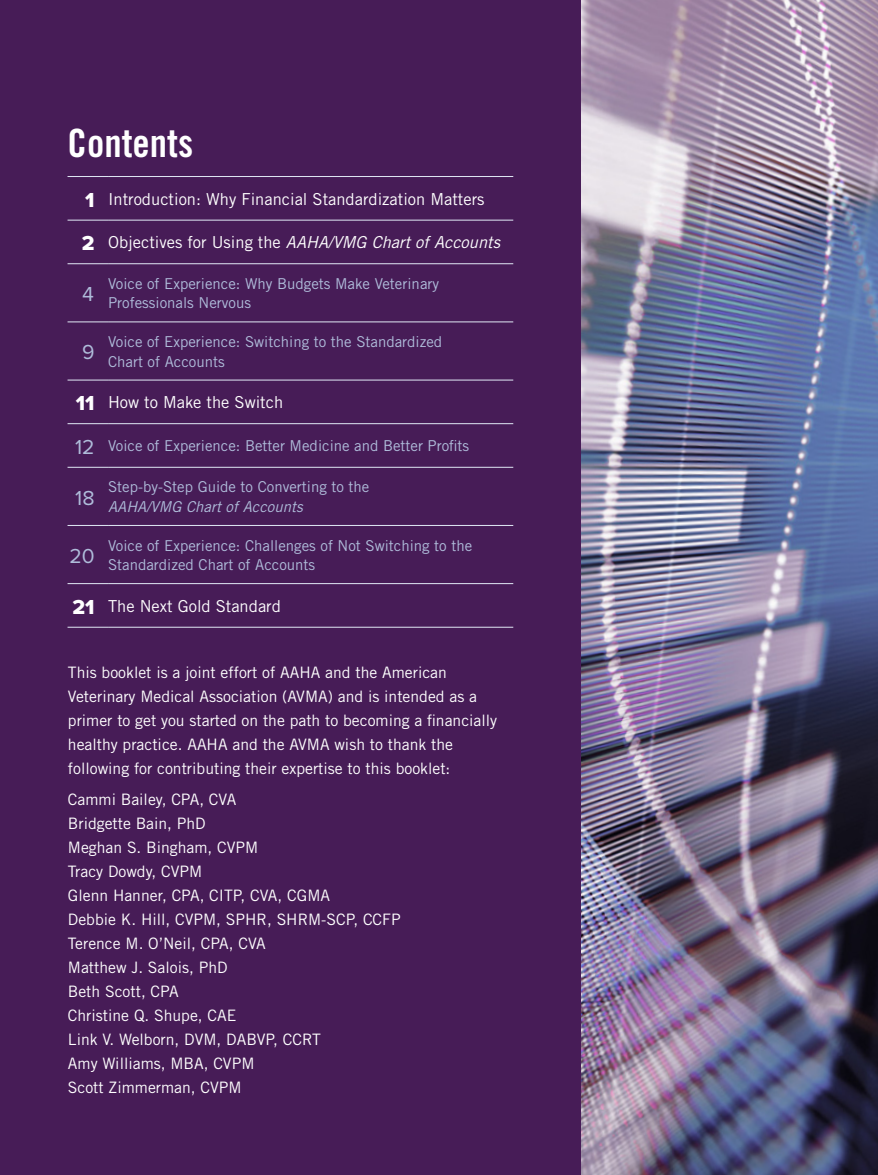
<style>
.page{position:relative;width:878px;height:1175px;background:#fff}
.page>*{position:absolute;margin:0;border:0;box-sizing:border-box;transform-origin:0 0}
.t1{font:39px "Trade Gothic Bold Cond Twenty";color:#fff}
.t2{font:21px "Proxima Nova";color:#afbcda}
.t3{font:16.5px "Trade Gothic";color:#fff}
.t4{font:italic 16.5px "Trade Gothic";color:#fff}
.t5{font:15.75px/24px "Trade Gothic";color:#fff}
.t6{font:15px/19.5px "Trade Gothic";color:#afbcda}
.t7{font:italic 15px "Trade Gothic";color:#afbcda}
.s1{font-family:"Proxima Nova Extrabld";font-size:21px}
.s2{font-family:"Proxima Nova Extrabld";font-style:normal;font-size:21px}
.s3{font-style:normal}
.s4{font-family:"Proxima Nova";font-size:21px}
</style>
<div class="page">
<img style="left:580px;top:0;width:298px;height:1174px">
<div style="left:0;top:0;width:580px;height:1174px;background:#471c57"></div>
<hr style="left:68px;top:220px;width:40px;height:1px;background:#e1e9f6">
<hr style="left:108px;top:220px;width:405px;height:1px;background:#e1e9f6">
<hr style="left:68px;top:263px;width:40px;height:1px;background:#e1e9f6">
<hr style="left:108px;top:263px;width:405px;height:1px;background:#e1e9f6">
<hr style="left:68px;top:321px;width:40px;height:1px;background:#e1e9f6">
<hr style="left:108px;top:321px;width:405px;height:1px;background:#e1e9f6">
<hr style="left:68px;top:380px;width:40px;height:1px;background:#e1e9f6">
<hr style="left:108px;top:380px;width:405px;height:1px;background:#e1e9f6">
<hr style="left:68px;top:423px;width:40px;height:1px;background:#e1e9f6">
<hr style="left:108px;top:423px;width:405px;height:1px;background:#e1e9f6">
<hr style="left:68px;top:467px;width:40px;height:1px;background:#e1e9f6">
<hr style="left:108px;top:467px;width:405px;height:1px;background:#e1e9f6">
<hr style="left:68px;top:525px;width:40px;height:1px;background:#e1e9f6">
<hr style="left:108px;top:525px;width:405px;height:1px;background:#e1e9f6">
<hr style="left:68px;top:627px;width:40px;height:1px;background:#e1e9f6">
<hr style="left:108px;top:627px;width:405px;height:1px;background:#e1e9f6">
<hr style="left:108px;top:176px;width:405px;height:1px;background:#e1e9f6">
<hr style="left:108px;top:583px;width:405px;height:1px;background:#e1e9f6">
<hr style="left:68px;top:176px;width:40px;height:1px;background:#e1e9f6">
<hr style="left:68px;top:583px;width:40px;height:1px;background:#e1e9f6">
<h1 class="t1" style="left:68px;top:119px;width:127px">Contents</h1>
<p class="t3" style="left:85px;top:189px;width:401px"><span class="s1">1</span> Introduction: Why Financial Standardization Matters</p>
<p class="t4" style="left:82px;top:232px;width:420px"><span class="s2">2</span> <span class="s3">Objectives for Using the</span> AAHA/VMG Chart of Accounts</p>
<h2 class="t2" style="left:82px;top:278px;width:14px">4</h2>
<p class="t6" style="left:108px;top:274px;width:332px">Voice of Experience: Why Budgets Make Veterinary<br>Professionals Nervous</p>
<h2 class="t2" style="left:82px;top:336px;width:14px">9</h2>
<p class="t6" style="left:108px;top:332px;width:336px">Voice of Experience: Switching to the Standardized<br>Chart of Accounts</p>
<p class="t3" style="left:76px;top:392px;width:209px"><span class="s1">11</span> How to Make the Switch</p>
<p class="t6" style="left:75px;top:436px;width:396px"><span class="s4">12</span> Voice of Experience: Better Medicine and Better Profits</p>
<h2 class="t2" style="left:75px;top:482px;width:21px">18</h2>
<p class="t6" style="left:108px;top:477px;width:263px">Step-by-Step Guide to Converting to the</p>
<p class="t7" style="left:108px;top:497px;width:196px">AAHA/VMG Chart of Accounts</p>
<h2 class="t2" style="left:69px;top:540px;width:27px">20</h2>
<p class="t6" style="left:108px;top:535px;width:365px">Voice of Experience: Challenges of Not Switching to the<br>Standardized Chart of Accounts</p>
<p class="t3" style="left:72px;top:596px;width:210px"><span class="s1">21</span> The Next Gold Standard</p>
<p class="t5" style="left:68px;top:660px;width:431px">This booklet is a joint effort of AAHA and the American Veterinary Medical Association (AVMA) and is intended as a primer to get you started on the path to becoming a financially healthy practice. AAHA and the AVMA wish to thank the following for contributing their expertise to this booklet:</p>
<p class="t5" style="left:68px;top:787px;width:334px">Cammi Bailey, CPA, CVA<br>Bridgette Bain, PhD<br>Meghan S. Bingham, CVPM<br>Tracy Dowdy, CVPM<br>Glenn Hanner, CPA, CITP, CVA, CGMA<br>Debbie K. Hill, CVPM, SPHR, SHRM-SCP, CCFP<br>Terence M. O’Neil, CPA, CVA<br>Matthew J. Salois, PhD<br>Beth Scott, CPA<br>Christine Q. Shupe, CAE<br>Link V. Welborn, DVM, DABVP, CCRT<br>Amy Williams, MBA, CVPM<br>Scott Zimmerman, CVPM</p>
</div>
